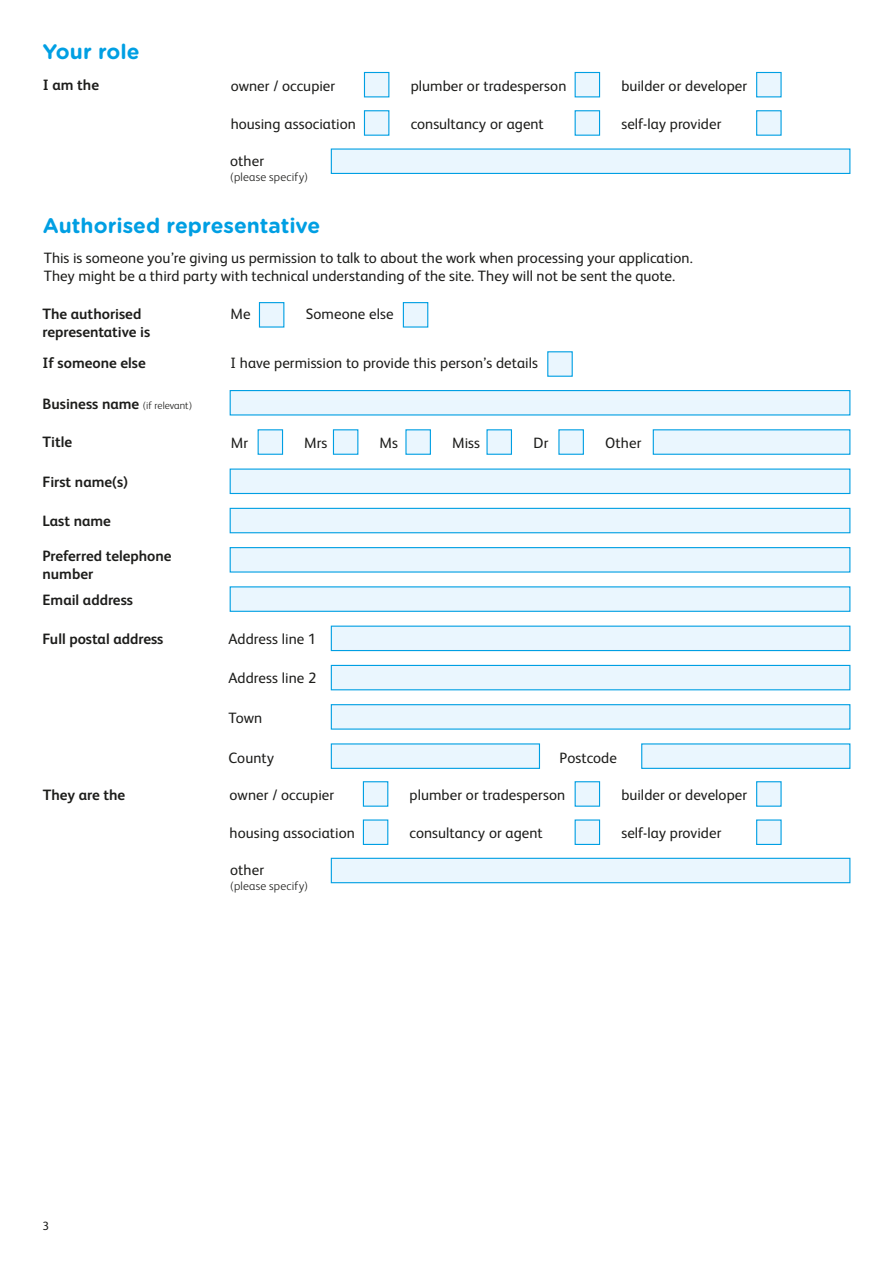
<style>
.page{position:relative;width:893px;height:1263px;background:#fff}
.page>*{position:absolute;margin:0;border:0;box-sizing:border-box;transform-origin:0 0}
.t1{font:700 21px "Gotham Rounded";color:#009fe3}
.t2{font:15px/18px "FS Albert";letter-spacing:.005em;color:#1d1d1b}
.t3{font:700 15px/18px "FS Albert";color:#1d1d1b}
.t4{font:300 12px "FS Albert";letter-spacing:.015em;color:#1d1d1b}
.t5{font:12px "FS Albert";color:#1d1d1b}
.s1{font-weight:300;font-size:10.5px}
</style>
<div class="page">
<div style="left:259px;top:302px;width:25px;height:26px;background:#eaf6fe;border:1px solid #009fe3"></div>
<div style="left:547px;top:351px;width:26px;height:26px;background:#eaf6fe;border:1px solid #009fe3"></div>
<div style="left:403px;top:302px;width:25px;height:26px;background:#eaf6fe;border:1px solid #009fe3"></div>
<div style="left:230px;top:390px;width:620px;height:25px;background:#eaf6fe;border:1px solid #009fe3"></div>
<div style="left:230px;top:468px;width:620px;height:26px;background:#eaf6fe;border:1px solid #009fe3"></div>
<div style="left:230px;top:508px;width:620px;height:25px;background:#eaf6fe;border:1px solid #009fe3"></div>
<div style="left:230px;top:586px;width:620px;height:26px;background:#eaf6fe;border:1px solid #009fe3"></div>
<div style="left:230px;top:547px;width:620px;height:26px;background:#eaf6fe;border:1px solid #009fe3"></div>
<div style="left:331px;top:626px;width:519px;height:25px;background:#eaf6fe;border:1px solid #009fe3"></div>
<div style="left:331px;top:665px;width:519px;height:25px;background:#eaf6fe;border:1px solid #009fe3"></div>
<div style="left:331px;top:704px;width:519px;height:26px;background:#eaf6fe;border:1px solid #009fe3"></div>
<div style="left:331px;top:743px;width:209px;height:26px;background:#eaf6fe;border:1px solid #009fe3"></div>
<div style="left:641px;top:743px;width:209px;height:26px;background:#eaf6fe;border:1px solid #009fe3"></div>
<div style="left:364px;top:72px;width:25px;height:25px;background:#eaf6fe;border:1px solid #009fe3"></div>
<div style="left:363px;top:781px;width:25px;height:26px;background:#eaf6fe;border:1px solid #009fe3"></div>
<div style="left:364px;top:110px;width:25px;height:26px;background:#eaf6fe;border:1px solid #009fe3"></div>
<div style="left:363px;top:819px;width:25px;height:26px;background:#eaf6fe;border:1px solid #009fe3"></div>
<div style="left:575px;top:72px;width:25px;height:25px;background:#eaf6fe;border:1px solid #009fe3"></div>
<div style="left:575px;top:781px;width:25px;height:26px;background:#eaf6fe;border:1px solid #009fe3"></div>
<div style="left:575px;top:110px;width:25px;height:26px;background:#eaf6fe;border:1px solid #009fe3"></div>
<div style="left:575px;top:819px;width:25px;height:26px;background:#eaf6fe;border:1px solid #009fe3"></div>
<div style="left:756px;top:72px;width:26px;height:25px;background:#eaf6fe;border:1px solid #009fe3"></div>
<div style="left:756px;top:781px;width:26px;height:26px;background:#eaf6fe;border:1px solid #009fe3"></div>
<div style="left:756px;top:110px;width:26px;height:26px;background:#eaf6fe;border:1px solid #009fe3"></div>
<div style="left:756px;top:819px;width:26px;height:26px;background:#eaf6fe;border:1px solid #009fe3"></div>
<div style="left:331px;top:148px;width:519px;height:26px;background:#eaf6fe;border:1px solid #009fe3"></div>
<div style="left:331px;top:858px;width:519px;height:25px;background:#eaf6fe;border:1px solid #009fe3"></div>
<div style="left:653px;top:429px;width:197px;height:26px;background:#eaf6fe;border:1px solid #009fe3"></div>
<div style="left:258px;top:429px;width:25px;height:26px;background:#eaf6fe;border:1px solid #009fe3"></div>
<div style="left:333px;top:429px;width:25px;height:26px;background:#eaf6fe;border:1px solid #009fe3"></div>
<div style="left:405px;top:429px;width:26px;height:26px;background:#eaf6fe;border:1px solid #009fe3"></div>
<div style="left:486px;top:429px;width:26px;height:26px;background:#eaf6fe;border:1px solid #009fe3"></div>
<div style="left:558px;top:429px;width:26px;height:26px;background:#eaf6fe;border:1px solid #009fe3"></div>
<h1 class="t1" style="left:43px;top:36px;width:98px">Your role</h1>
<p class="t3" style="left:43px;top:76px;width:58px">I am the</p>
<p class="t2" style="left:231px;top:76px;width:106px">owner / occupier</p>
<p class="t2" style="left:231px;top:114px;width:127px">housing association</p>
<p class="t2" style="left:230px;top:151px;width:35px">other</p>
<p class="t4" style="left:230px;top:169px;width:79px">(please specify)</p>
<h1 class="t1" style="left:43px;top:210px;width:279px">Authorised representative</h1>
<p class="t2" style="left:411px;top:76px;width:157px">plumber or tradesperson</p>
<p class="t2" style="left:411px;top:114px;width:135px">consultancy or agent</p>
<p class="t2" style="left:621px;top:76px;width:127px">builder or developer</p>
<p class="t2" style="left:621px;top:114px;width:102px">self-lay provider</p>
<p class="t2" style="left:44px;top:248px;width:651px">This is someone you’re giving us permission to talk to about the work when processing your application.<br>They might be a third party with technical understanding of the site. They will not be sent the quote.</p>
<p class="t3" style="left:43px;top:304px;width:109px">The authorised representative is</p>
<p class="t2" style="left:230px;top:304px;width:22px">Me</p>
<p class="t2" style="left:306px;top:304px;width:89px">Someone else</p>
<p class="t3" style="left:43px;top:353px;width:105px">If someone else</p>
<p class="t3" style="left:43px;top:394px;width:151px">Business name <span class="s1">(if relevant)</span></p>
<p class="t3" style="left:43px;top:432px;width:31px">Title</p>
<p class="t3" style="left:43px;top:472px;width:87px">First name(s)</p>
<p class="t3" style="left:43px;top:512px;width:70px">Last name</p>
<p class="t3" style="left:43px;top:546px;width:131px">Preferred telephone number</p>
<p class="t3" style="left:43px;top:590px;width:92px">Email address</p>
<p class="t3" style="left:43px;top:629px;width:122px">Full postal address</p>
<p class="t3" style="left:43px;top:785px;width:84px">They are the</p>
<p class="t2" style="left:230px;top:353px;width:309px">I have permission to provide this person’s details</p>
<p class="t2" style="left:231px;top:433px;width:19px">Mr</p>
<p class="t2" style="left:304px;top:433px;width:25px">Mrs</p>
<p class="t2" style="left:379px;top:433px;width:20px">Ms</p>
<p class="t2" style="left:452px;top:433px;width:29px">Miss</p>
<p class="t2" style="left:534px;top:433px;width:16px">Dr</p>
<p class="t2" style="left:605px;top:433px;width:38px">Other</p>
<p class="t2" style="left:228px;top:629px;width:89px">Address line 1</p>
<p class="t2" style="left:228px;top:668px;width:89px">Address line 2</p>
<p class="t2" style="left:228px;top:708px;width:35px">Town</p>
<p class="t2" style="left:228px;top:748px;width:47px">County</p>
<p class="t2" style="left:560px;top:748px;width:59px">Postcode</p>
<p class="t2" style="left:230px;top:785px;width:106px">owner / occupier</p>
<p class="t2" style="left:230px;top:823px;width:127px">housing association</p>
<p class="t2" style="left:230px;top:860px;width:35px">other</p>
<p class="t4" style="left:230px;top:878px;width:79px">(please specify)</p>
<p class="t2" style="left:410px;top:785px;width:157px">plumber or tradesperson</p>
<p class="t2" style="left:410px;top:823px;width:135px">consultancy or agent</p>
<p class="t2" style="left:621px;top:785px;width:127px">builder or developer</p>
<p class="t2" style="left:621px;top:823px;width:102px">self-lay provider</p>
<p class="t5" style="left:43px;top:1217px;width:8px">3</p>
</div>
